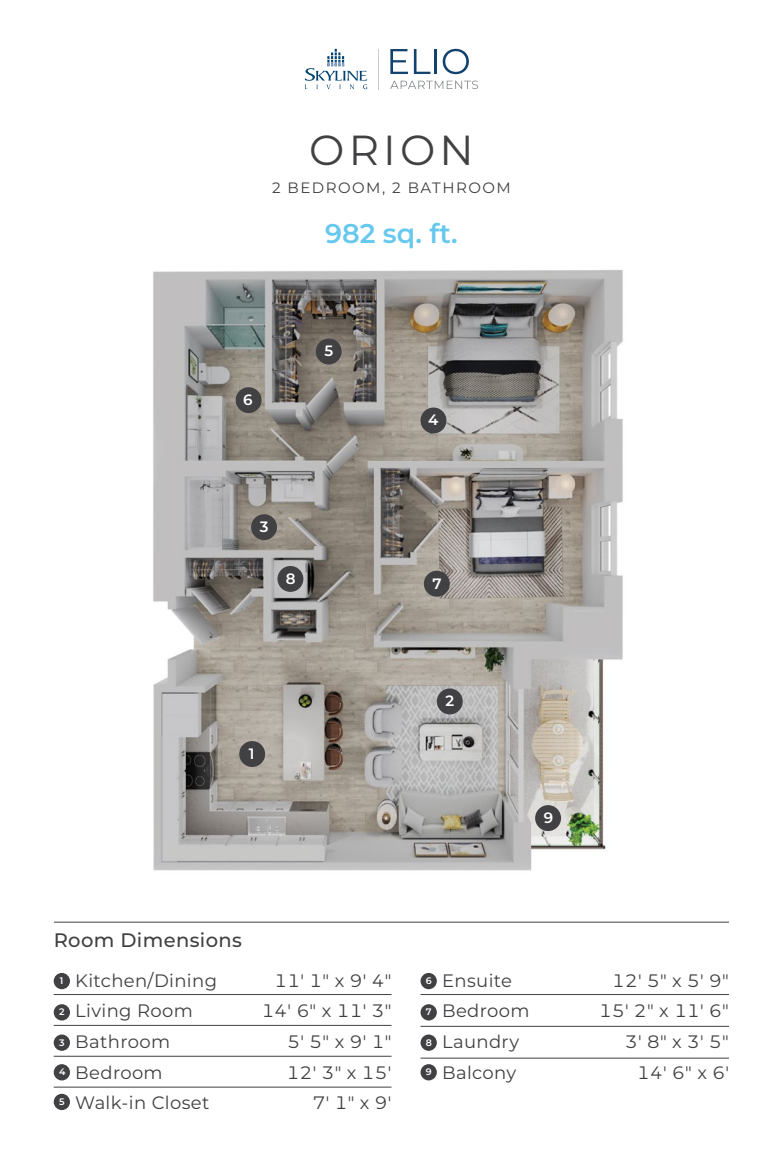
<style>
.page{position:relative;width:783px;height:1161px;background:#fff}
.page>*{position:absolute;margin:0;border:0;box-sizing:border-box;transform-origin:0 0}
.t1{font:42px "Montserrat";letter-spacing:.1em;color:#414042}
.t2{font:600 27px "Montserrat";color:#67c8ee}
.t3{font:500 19.5px "Montserrat";letter-spacing:.02em;color:#414042}
.t4{font:18px/30.6px "Montserrat";letter-spacing:.02em;color:#414042;text-align:right}
.t5{font:15px "Montserrat";letter-spacing:.1em;color:#414042}
.t6{font:600 15px "Montserrat";color:#fff}
.t7{font:600 9.45px "Montserrat";color:#fff}
</style>
<div class="page">
<img style="left:153px;top:270px;width:470px;height:601px">
<hr style="left:54px;top:922px;width:675px;height:1px;background:#414042">
<div style="left:54px;top:973px;width:16px;height:16px;background:#414042;border-radius:50%"></div>
<div style="left:421px;top:973px;width:16px;height:16px;background:#414042;border-radius:50%"></div>
<div style="left:54px;top:1064px;width:16px;height:16px;background:#414042;border-radius:50%"></div>
<div style="left:54px;top:1094px;width:16px;height:16px;background:#414042;border-radius:50%"></div>
<div style="left:54px;top:1004px;width:16px;height:17px;background:#414042;border-radius:50%"></div>
<div style="left:54px;top:1035px;width:16px;height:16px;background:#414042;border-radius:50%"></div>
<div style="left:421px;top:1004px;width:16px;height:17px;background:#414042;border-radius:50%"></div>
<div style="left:421px;top:1035px;width:16px;height:16px;background:#414042;border-radius:50%"></div>
<div style="left:421px;top:1064px;width:16px;height:16px;background:#414042;border-radius:50%"></div>
<hr style="left:54px;top:994px;width:337px;height:1px;background:#414042">
<hr style="left:421px;top:994px;width:308px;height:1px;background:#414042">
<hr style="left:54px;top:1025px;width:337px;height:1px;background:#414042">
<hr style="left:54px;top:1056px;width:337px;height:1px;background:#414042">
<hr style="left:54px;top:1087px;width:337px;height:1px;background:#414042">
<hr style="left:421px;top:1058px;width:308px;height:1px;background:#414042">
<hr style="left:421px;top:1026px;width:308px;height:1px;background:#414042">
<div style="left:239px;top:741px;width:26px;height:26px;background:#414042;border-radius:50%"></div>
<div style="left:437px;top:689px;width:26px;height:25px;background:#414042;border-radius:50%"></div>
<div style="left:251px;top:514px;width:26px;height:26px;background:#414042;border-radius:50%"></div>
<div style="left:421px;top:408px;width:25px;height:25px;background:#414042;border-radius:50%"></div>
<div style="left:236px;top:387px;width:26px;height:26px;background:#414042;border-radius:50%"></div>
<div style="left:424px;top:571px;width:26px;height:26px;background:#414042;border-radius:50%"></div>
<div style="left:277px;top:566px;width:26px;height:26px;background:#414042;border-radius:50%"></div>
<div style="left:316px;top:339px;width:26px;height:26px;background:#414042;border-radius:50%"></div>
<div style="left:535px;top:805px;width:26px;height:26px;background:#414042;border-radius:50%"></div>
<svg style="left:390px;top:49px;width:18px;height:25px"></svg>
<svg style="left:414px;top:49px;width:16px;height:25px"></svg>
<hr style="left:435px;top:49px;width:2px;height:25px;background:#12436f">
<svg style="left:443px;top:49px;width:26px;height:25px"></svg>
<svg style="left:305px;top:49px;width:62px;height:40px"></svg>
<svg style="left:390px;top:81px;width:88px;height:8px"></svg>
<hr style="left:378px;top:49px;width:1px;height:40px;background:#c9cacc">
<p class="t1" style="left:309px;top:121px;width:166px">ORION</p>
<p class="t5" style="left:272px;top:177px;width:240px">2 BEDROOM, 2 BATHROOM</p>
<p class="t2" style="left:325px;top:214px;width:134px">982 sq. ft.</p>
<p class="t6" style="left:243px;top:389px;width:11px">6</p>
<p class="t6" style="left:324px;top:340px;width:10px">5</p>
<p class="t6" style="left:428px;top:409px;width:12px">4</p>
<p class="t6" style="left:260px;top:516px;width:10px">3</p>
<p class="t6" style="left:286px;top:568px;width:11px">8</p>
<p class="t6" style="left:433px;top:573px;width:11px">7</p>
<p class="t6" style="left:249px;top:743px;width:7px">1</p>
<p class="t6" style="left:445px;top:690px;width:10px">2</p>
<p class="t6" style="left:544px;top:807px;width:11px">9</p>
<p class="t3" style="left:54px;top:926px;width:190px">Room Dimensions</p>
<p class="t4" style="left:75px;top:965px;width:143px">Kitchen/Dining</p>
<p class="t4" style="left:75px;top:995px;width:119px">Living Room</p>
<p class="t4" style="left:75px;top:1026px;width:96px">Bathroom</p>
<p class="t4" style="left:75px;top:1056px;width:89px">Bedroom</p>
<p class="t4" style="left:75px;top:1087px;width:136px">Walk-in Closet</p>
<p class="t4" style="left:262px;top:965px;width:131px">11′ 1″ x 9′ 4"<br>14′ 6″ x 11′ 3"<br>5′ 5″ x 9′ 1"</p>
<p class="t4" style="left:287px;top:1056px;width:106px">12′ 3″ x 15′</p>
<p class="t4" style="left:313px;top:1087px;width:80px">7′ 1″ x 9′</p>
<p class="t7" style="left:60px;top:974px;width:5px">1</p>
<p class="t7" style="left:426px;top:974px;width:7px">6</p>
<p class="t7" style="left:59px;top:1005px;width:7px">2</p>
<p class="t7" style="left:59px;top:1036px;width:7px">3</p>
<p class="t7" style="left:426px;top:1005px;width:7px">7</p>
<p class="t7" style="left:426px;top:1036px;width:8px">8</p>
<p class="t7" style="left:426px;top:1065px;width:7px">9</p>
<p class="t7" style="left:59px;top:1065px;width:8px">4</p>
<p class="t7" style="left:59px;top:1095px;width:7px">5</p>
<p class="t4" style="left:442px;top:965px;width:71px">Ensuite</p>
<p class="t4" style="left:442px;top:995px;width:89px">Bedroom</p>
<p class="t4" style="left:442px;top:1026px;width:79px">Laundry</p>
<p class="t4" style="left:442px;top:1056px;width:76px">Balcony</p>
<p class="t4" style="left:599px;top:965px;width:131px">12′ 5″ x 5′ 9"<br>15′ 2″ x 11′ 6"<br>3′ 8″ x 3′ 5"</p>
<p class="t4" style="left:637px;top:1056px;width:93px">14′ 6″ x 6′</p>
</div>
